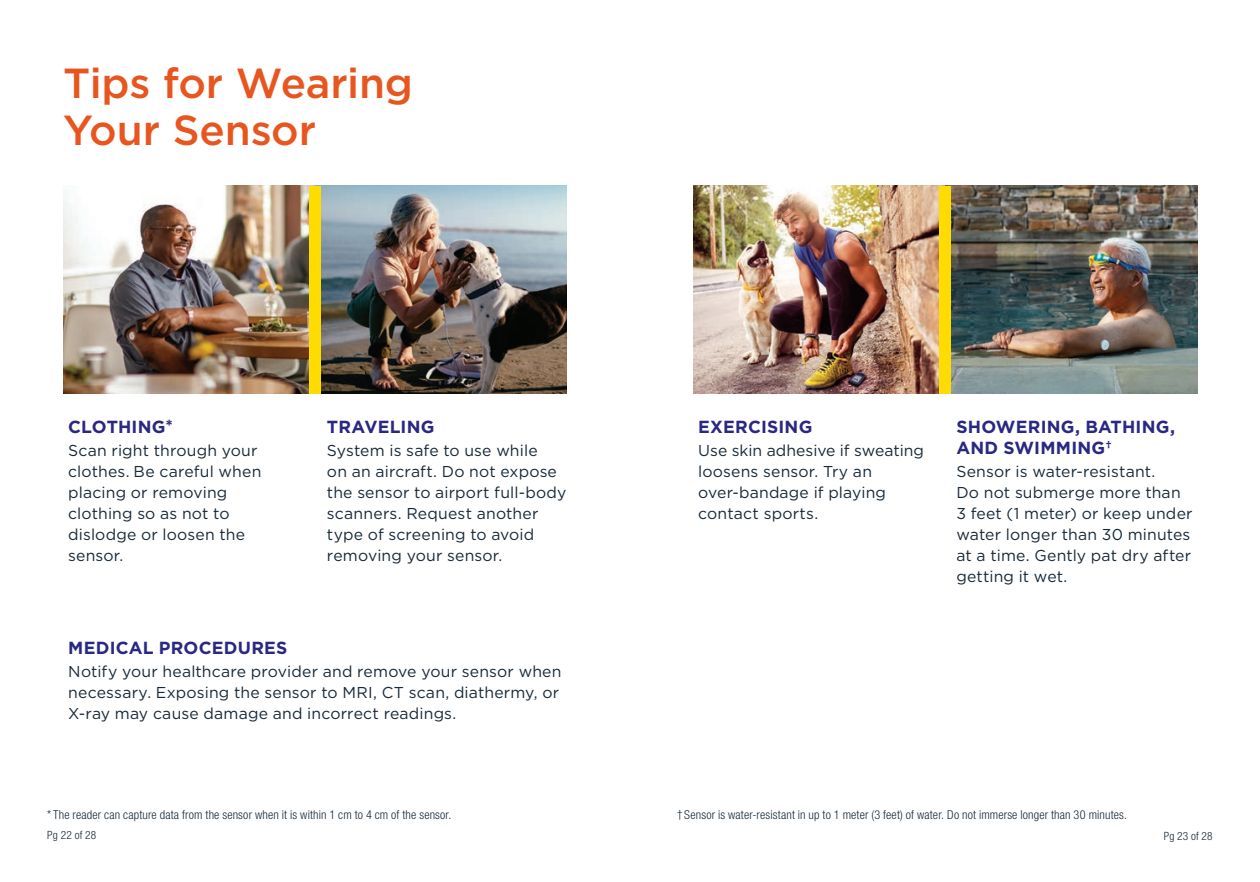
<style>
.page{position:relative;width:1260px;height:882px;background:#fff}
.page>*{position:absolute;margin:0;border:0;box-sizing:border-box;transform-origin:0 0}
.t1{font:500 42px/47.2px "Gotham";letter-spacing:-.005em;color:#e85620}
.t2{font:700 17.5px/21px "Gotham";letter-spacing:.015em;color:#292882}
.t3{font:15.75px/21px "Gotham";letter-spacing:.01em;color:#172938}
.t4{font:300 condensed 12.25px "Helvetica Neue LT Std";letter-spacing:.01em;color:#172938}
.t5{font:300 condensed 11.38px "Helvetica Neue LT Std";letter-spacing:.02em;color:#172938}
.s1{font-size:15.75px}
.s2{font-size:11.38px}
</style>
<div class="page">
<img style="left:693px;top:186px;width:504px;height:208px">
<div style="left:939px;top:186px;width:12px;height:208px;background:#ffdc01"></div>
<img style="left:63px;top:186px;width:504px;height:208px">
<div style="left:309px;top:186px;width:12px;height:208px;background:#ffdc01"></div>
<h1 class="t1" style="left:63px;top:59px;width:352px">Tips for Wearing<br>Your Sensor</h1>
<p class="t2" style="left:68px;top:416px;width:106px">CLOTHING*</p>
<p class="t3" style="left:68px;top:439px;width:195px">Scan right through your clothes. Be careful when placing or removing clothing so as not to dislodge or loosen the sensor.</p>
<p class="t2" style="left:327px;top:416px;width:109px">TRAVELING</p>
<p class="t3" style="left:327px;top:439px;width:241px">System is safe to use while<br>on an aircraft. Do not expose the sensor to airport full-body scanners. Request another type of screening to avoid removing your sensor.</p>
<p class="t2" style="left:68px;top:637px;width:221px">MEDICAL PROCEDURES</p>
<p class="t3" style="left:68px;top:661px;width:495px">Notify your healthcare provider and remove your sensor when necessary. Exposing the sensor to MRI, CT scan, diathermy, or<br>X-ray may cause damage and incorrect readings.</p>
<p class="t2" style="left:698px;top:416px;width:116px">EXERCISING</p>
<p class="t3" style="left:698px;top:439px;width:227px">Use skin adhesive if sweating loosens sensor. Try an over-bandage if playing contact sports.</p>
<p class="t2" style="left:956px;top:416px;width:220px">SHOWERING, BATHING,<br>AND SWIMMING<span class="s1">†</span></p>
<p class="t3" style="left:956px;top:460px;width:238px">Sensor is water-resistant.<br>Do not submerge more than<br>3 feet (1 meter) or keep under water longer than 30 minutes at a time. Gently pat dry after getting it wet.</p>
<p class="t4" style="left:47px;top:808px;width:406px">* The reader can capture data from the sensor when it is within 1 cm to 4 cm of the sensor.</p>
<p class="t4" style="left:677px;top:808px;width:451px"><span class="s2">†</span> Sensor is water-resistant in up to 1 meter (3 feet) of water. Do not immerse longer than 30 minutes.</p>
<p class="t5" style="left:47px;top:829px;width:51px">Pg 22 of 28</p>
<p class="t5" style="left:1164px;top:829px;width:50px">Pg 23 of 28</p>
</div>
